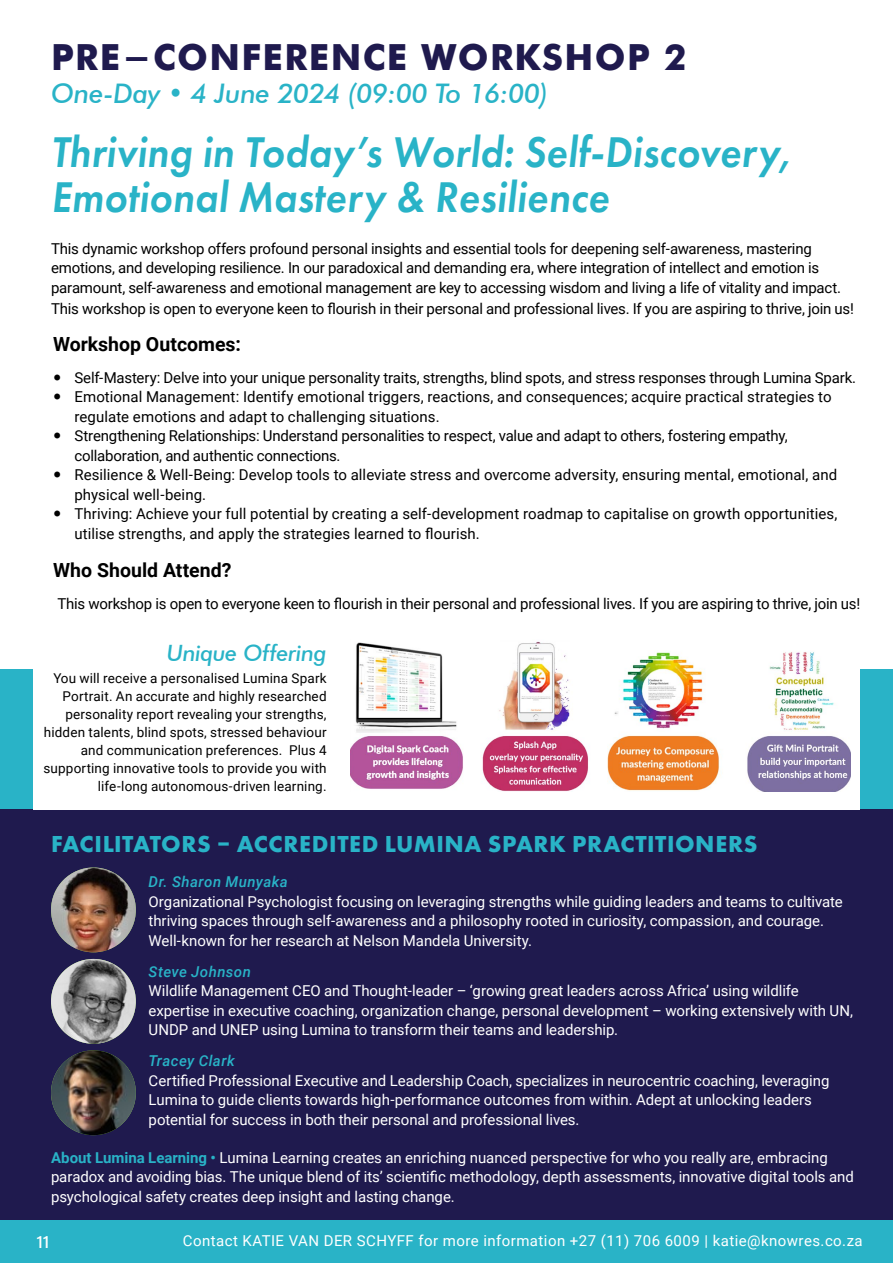
<style>
.page{position:relative;width:893px;height:1263px;background:#fff}
.page>*{position:absolute;margin:0;border:0;box-sizing:border-box;transform-origin:0 0}
.t1{font:italic 600 44.55px/45px "Futura PT";letter-spacing:.01em;color:#29b3c7;scale:.91 1}
.t2{font:700 36px "Futura";letter-spacing:.04em;color:#1f1a4e}
.t3{font:italic 500 27px "Futura BT";letter-spacing:-.01em;color:#29b3c7}
.t4{font:700 24px "Futura PT";letter-spacing:.02em;color:#29b3c7}
.t5{font:italic 500 22.5px "Futura BT";letter-spacing:-.02em;color:#29b3c7}
.t6{font:700 19.5px "Roboto";color:#000}
.t7{font:500 18px "Acumin Pro";color:#fff}
.t8{font:15px/19.5px "Roboto";letter-spacing:-.01em;color:#000}
.t9{font:15px/19.5px "Roboto";letter-spacing:-.005em;color:#fff}
.t10{font:15px "Roboto";letter-spacing:.03em;color:#fff}
.t11{font:italic 500 15px "Roboto";letter-spacing:.03em;color:#29b3c7}
.t12{font:13.5px/18px "Roboto";letter-spacing:.01em;color:#000;text-align:right}
.s1{font-weight:700;color:#29b3c7}
</style>
<div class="page">
<div style="left:0;top:669px;width:893px;height:140px;background:#29b3c7"></div>
<div style="left:0;top:1220px;width:893px;height:43px;background:#29b3c7"></div>
<div style="left:0;top:809px;width:893px;height:411px;background:#1f1a4e"></div>
<img style="left:51px;top:867px;width:85px;height:85px;border-radius:42px">
<img style="left:51px;top:1050px;width:85px;height:85px;border-radius:42px">
<img style="left:51px;top:959px;width:85px;height:85px;border-radius:42px">
<div style="left:33px;top:625px;width:827px;height:185px;background:#fff"></div>
<img style="left:350px;top:641px;width:500px;height:150px">
<h2 class="t2" style="left:51px;top:31px;width:637px">PRE-CONFERENCE WORKSHOP 2</h2>
<h3 class="t3" style="left:51px;top:77px;width:499px">One-Day • 4 June 2024 (09:00 To 16:00)</h3>
<h1 class="t1" style="left:51px;top:129px;width:814px">Thriving in Today’s World: Self-Discovery,<br>Emotional Mastery &amp; Resilience</h1>
<p class="t8" style="left:51px;top:238px;width:791px">This dynamic workshop offers profound personal insights and essential tools for deepening self-awareness, mastering emotions, and developing resilience. In our paradoxical and demanding era, where integration of intellect and emotion is paramount, self-awareness and emotional management are key to accessing wisdom and living a life of vitality and impact.</p>
<p class="t8" style="left:51px;top:298px;width:804px">This workshop is open to everyone keen to flourish in their personal and professional lives. If you are aspiring to thrive, join us!</p>
<h3 class="t6" style="left:53px;top:330px;width:189px">Workshop Outcomes:</h3>
<p class="t8" style="left:74px;top:367px;width:783px">Self-Mastery: Delve into your unique personality traits, strengths, blind spots, and stress responses through Lumina Spark.<br>Emotional Management: Identify emotional triggers, reactions, and consequences; acquire practical strategies to regulate emotions and adapt to challenging situations.<br>Strengthening Relationships: Understand personalities to respect, value and adapt to others, fostering empathy, collaboration, and authentic connections.<br>Resilience &amp; Well-Being: Develop tools to alleviate stress and overcome adversity, ensuring mental, emotional, and physical well-being.<br>Thriving: Achieve your full potential by creating a self-development roadmap to capitalise on growth opportunities, utilise strengths, and apply the strategies learned to flourish.</p>
<h3 class="t6" style="left:53px;top:556px;width:180px">Who Should Attend?</h3>
<p class="t8" style="left:57px;top:593px;width:804px">This workshop is open to everyone keen to flourish in their personal and professional lives. If you are aspiring to thrive, join us!</p>
<h3 class="t5" style="left:167px;top:639px;width:161px">Unique Offering</h3>
<p class="t12" style="left:43px;top:669px;width:285px">You will receive a personalised Lumina Spark Portrait. An accurate and highly researched personality report revealing your strengths, hidden talents, blind spots, stressed behaviour and communication preferences. Plus 4 supporting innovative tools to provide you with life-long autonomous-driven learning.</p>
<h3 class="t4" style="left:51px;top:828px;width:708px">FACILITATORS – ACCREDITED LUMINA SPARK PRACTITIONERS</h3>
<p class="t11" style="left:149px;top:871px;width:141px">Dr. Sharon Munyaka</p>
<p class="t9" style="left:149px;top:891px;width:696px">Organizational Psychologist focusing on leveraging strengths while guiding leaders and teams to cultivate thriving spaces through self-awareness and a philosophy rooted in curiosity, compassion, and courage.<br>Well-known for her research at Nelson Mandela University.</p>
<p class="t11" style="left:149px;top:961px;width:104px">Steve Johnson</p>
<p class="t9" style="left:149px;top:980px;width:706px">Wildlife Management CEO and Thought-leader – ‘growing great leaders across Africa’ using wildlife expertise in executive coaching, organization change, personal development – working extensively with UN,<br>UNDP and UNEP using Lumina to transform their teams and leadership.</p>
<p class="t11" style="left:149px;top:1050px;width:88px">Tracey Clark</p>
<p class="t9" style="left:149px;top:1070px;width:682px">Certified Professional Executive and Leadership Coach, specializes in neurocentric coaching, leveraging<br>Lumina to guide clients towards high-performance outcomes from within. Adept at unlocking leaders potential for success in both their personal and professional lives.</p>
<p class="t9" style="left:51px;top:1147px;width:804px"><span class="s1">About Lumina Learning •</span> Lumina Learning creates an enriching nuanced perspective for who you really are, embracing paradox and avoiding bias. The unique blend of its’ scientific methodology, depth assessments, innovative digital tools and psychological safety creates deep insight and lasting change.</p>
<p class="t7" style="left:36px;top:1229px;width:15px">11</p>
<p class="t10" style="left:183px;top:1230px;width:681px">Contact KATIE VAN DER SCHYFF for more information +27 (11) 706 6009 | katie@knowres.co.za</p>
</div>
